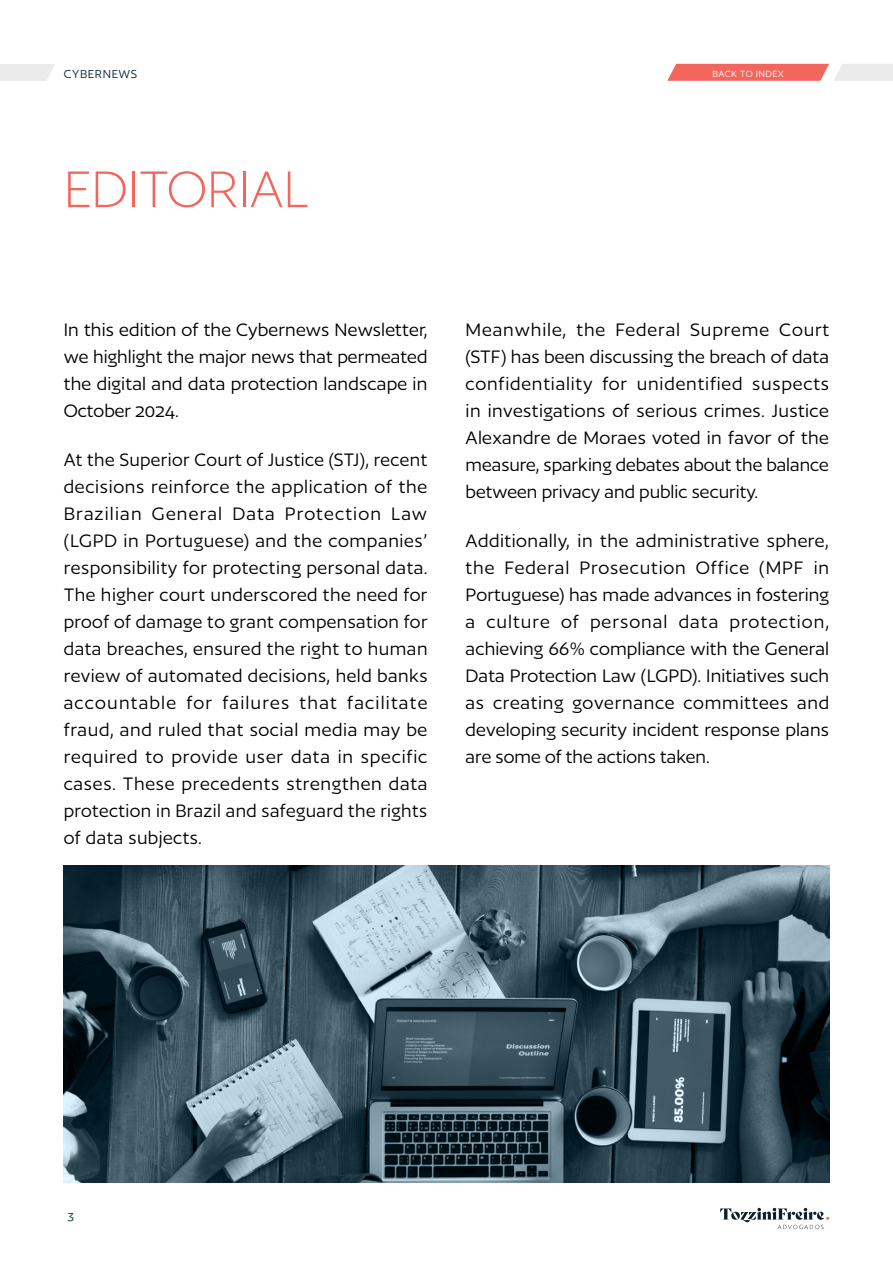
<style>
.page{position:relative;width:893px;height:1263px;background:#fff}
.page>*{position:absolute;margin:0;border:0;box-sizing:border-box;transform-origin:0 0}
.t1{font:300 60px "Author";color:#f2665e}
.t2{font:21px/27px "Author";letter-spacing:.005em;color:#000;text-align:justify}
.t3{font:13.5px "Author";letter-spacing:.05em;color:#0b2430}
.t4{font:10.5px "Author";letter-spacing:.05em;color:#fff}
</style>
<div class="page">
<svg style="left:720px;top:1208px;width:109px;height:21px"></svg>
<svg style="left:0;top:64px;width:55px;height:17px"></svg>
<svg style="left:667px;top:64px;width:226px;height:17px;background:#f1938e"></svg>
<img style="left:64px;top:865px;width:765px;height:317px">
<p class="t3" style="left:64px;top:67px;width:75px">CYBERNEWS</p>
<h1 class="t1" style="left:64px;top:159px;width:246px">EDITORIAL</h1>
<p class="t4" style="left:712px;top:68px;width:73px">BACK TO INDEX</p>
<p class="t2" style="left:64px;top:316px;width:365px">In this edition of the Cybernews Newsletter, we highlight the major news that permeated the digital and data protection landscape in October 2024.</p>
<p class="t2" style="left:64px;top:446px;width:365px">At the Superior Court of Justice (STJ), recent decisions reinforce the application of the Brazilian General Data Protection Law (LGPD in Portuguese) and the companies’ responsibility for protecting personal data.<br>The higher court underscored the need for proof of damage to grant compensation for data breaches, ensured the right to human review of automated decisions, held banks accountable for failures that facilitate fraud, and ruled that social media may be required to provide user data in specific cases. These precedents strengthen data protection in Brazil and safeguard the rights of data subjects.</p>
<p class="t2" style="left:466px;top:316px;width:365px">Meanwhile, the Federal Supreme Court (STF) has been discussing the breach of data confidentiality for unidentified suspects in investigations of serious crimes. Justice Alexandre de Moraes voted in favor of the measure, sparking debates about the balance between privacy and public security.</p>
<p class="t2" style="left:466px;top:527px;width:365px">Additionally, in the administrative sphere, the Federal Prosecution Office (MPF in Portuguese) has made advances in fostering a culture of personal data protection, achieving 66% compliance with the General Data Protection Law (LGPD). Initiatives such as creating governance committees and developing security incident response plans are some of the actions taken.</p>
<p class="t3" style="left:68px;top:1209px;width:8px">3</p>
</div>
